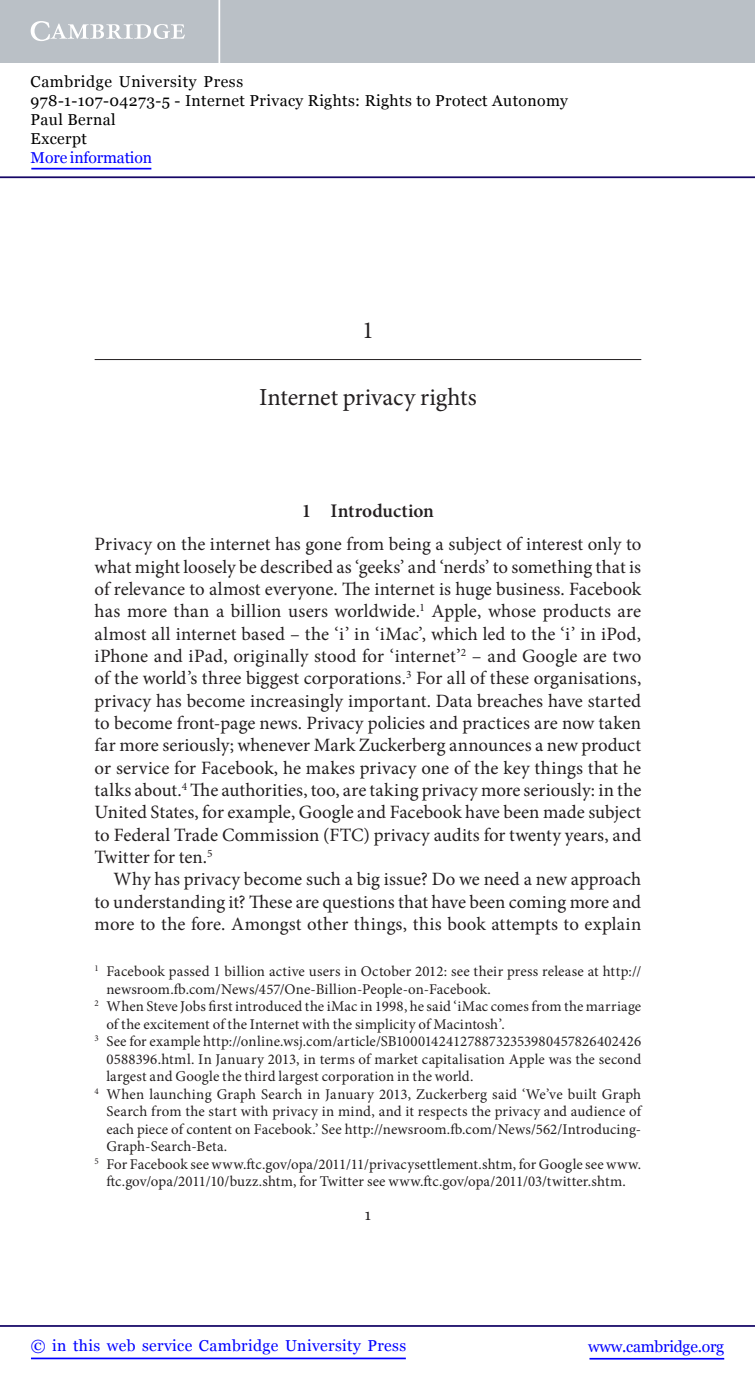
<style>
.page{position:relative;width:755px;height:1385px;background:#fff}
.page>*{position:absolute;margin:0;border:0;box-sizing:border-box;transform-origin:0 0}
.t1{font:24.5px "Minion Pro";color:#231f20}
.t2{font:600 19.25px "Minion Pro";letter-spacing:-.005em;color:#231f20}
.t3{font:18.9px/22.2px "Minion Pro";color:#231f20;text-align:justify}
.t4{font:18.38px "Minion Pro";color:#231f20}
.t5{font:15.75px/18.9px "Georgia";letter-spacing:.025em;color:#000}
.t6{font:15.75px "Georgia";letter-spacing:.025em;color:#00f}
.t7{font:15.75px "Georgia";letter-spacing:-.015em;color:#00f}
.t8{font:15.75px "Georgia";letter-spacing:-.01em;color:#00f}
.t9{font:14.88px "Minion Pro";letter-spacing:.01em;color:#231f20}
.t10{font:14.88px "Minion Pro";letter-spacing:-.015em;color:#231f20}
</style>
<div class="page">
<hr style="left:95px;top:359px;width:546px;height:1px;background:#231f20">
<hr style="left:589px;top:1358px;width:134px;height:1px;background:#00f">
<hr style="left:0;top:1325px;width:754px;height:2px;background:#150666">
<hr style="left:31px;top:1357px;width:374px;height:2px;background:#00f">
<div style="left:0;top:0;width:754px;height:63px;background:#bac0c6"></div>
<svg style="left:31px;top:21px;width:154px;height:20px"></svg>
<hr style="left:218px;top:0;width:2px;height:63px;background:#fff">
<hr style="left:0;top:176px;width:754px;height:2px;background:#150666">
<hr style="left:31px;top:168px;width:120px;height:1px;background:#00f">
<p class="t5" style="left:31px;top:72px;width:538px">Cambridge University Press<br>978-1-107-04273-5 - Internet Privacy Rights: Rights to Protect Autonomy<br>Paul Bernal<br>Excerpt</p>
<p class="t8" style="left:31px;top:148px;width:123px">More information</p>
<p class="t1" style="left:362px;top:321px;width:13px">1</p>
<p class="t1" style="left:259px;top:388px;width:219px">Internet privacy rights</p>
<p class="t2" style="left:302px;top:503px;width:134px">1 Introduction</p>
<p class="t3" style="left:95px;top:535px;width:548px">Privacy on the internet has gone from being a subject of interest only to what might loosely be described as ‘geeks’ and ‘nerds’ to something that is of relevance to almost everyone. The internet is huge business. Facebook has more than a billion users worldwide. <sup>1</sup> Apple, whose products are almost all internet based – the ‘i’ in ‘iMac’, which led to the ‘i’ in iPod, iPhone and iPad, originally stood for ‘internet’ <sup>2</sup> – and Google are two of the world’s three biggest corporations. <sup>3</sup> For all of these organisations, privacy has become increasingly important. Data breaches have started to become front-page news. Privacy policies and practices are now taken far more seriously; whenever Mark Zuckerberg announces a new product or service for Facebook, he makes privacy one of the key things that he talks about . <sup>4</sup> The authorities, too, are taking privacy more seriously: in the United States, for example, Google and Facebook have been made subject to Federal Trade Commission (FTC) privacy audits for twenty years, and Twitter for ten. <sup>5</sup></p>
<p class="t3" style="left:95px;top:869px;width:548px;text-indent:19px">Why has privacy become such a big issue? Do we need a new approach to understanding it? These are questions that have been coming more and more to the fore. Amongst other things, this book attempts to explain</p>
<p class="t9" style="left:95px;top:965px;width:548px"><sup>1</sup> Facebook passed 1 billion active users in October 2012: see their press release at http://</p>
<p class="t9" style="left:106px;top:983px;width:386px">newsroom.fb.com/News/457/One-Billion-People-on-Facebook .</p>
<p class="t9" style="left:95px;top:1000px;width:548px"><sup>2</sup> When Steve Jobs first introduced the iMac in 1998, he said ‘iMac comes from the marriage</p>
<p class="t9" style="left:106px;top:1018px;width:399px">of the excitement of the Internet with the simplicity of Macintosh’.</p>
<p class="t9" style="left:95px;top:1035px;width:547px"><sup>3</sup> See for example http://online.wsj.com/article/SB1000142412788732353980457826402426</p>
<p class="t9" style="left:106px;top:1053px;width:536px">0588396.html . In January 2013, in terms of market capitalisation Apple was the second</p>
<p class="t9" style="left:106px;top:1070px;width:368px">largest and Google the third largest corporation in the world.</p>
<p class="t9" style="left:95px;top:1088px;width:547px"><sup>4</sup> When launching Graph Search in January 2013, Zuckerberg said ‘We’ve built Graph</p>
<p class="t9" style="left:106px;top:1105px;width:537px">Search from the start with privacy in mind, and it respects the privacy and audience of</p>
<p class="t9" style="left:106px;top:1123px;width:536px">each piece of content on Facebook.’ See http://newsroom.fb.com/News/562/Introducing-</p>
<p class="t9" style="left:106px;top:1140px;width:122px">Graph-Search-Beta .</p>
<p class="t9" style="left:95px;top:1158px;width:547px"><sup>5</sup> For Facebook see www.ftc.gov/opa/2011/11/privacysettlement.shtm , for Google see www.</p>
<p class="t10" style="left:106px;top:1175px;width:520px">ftc.gov/opa/2011/10/buzz.shtm , for Twitter see www.ftc.gov/opa/2011/03/twitter.shtm .</p>
<p class="t4" style="left:364px;top:1206px;width:8px">1</p>
<p class="t6" style="left:31px;top:1337px;width:376px">© in this web service Cambridge University Press</p>
<p class="t7" style="left:587px;top:1337px;width:137px">www.cambridge.org</p>
</div>
